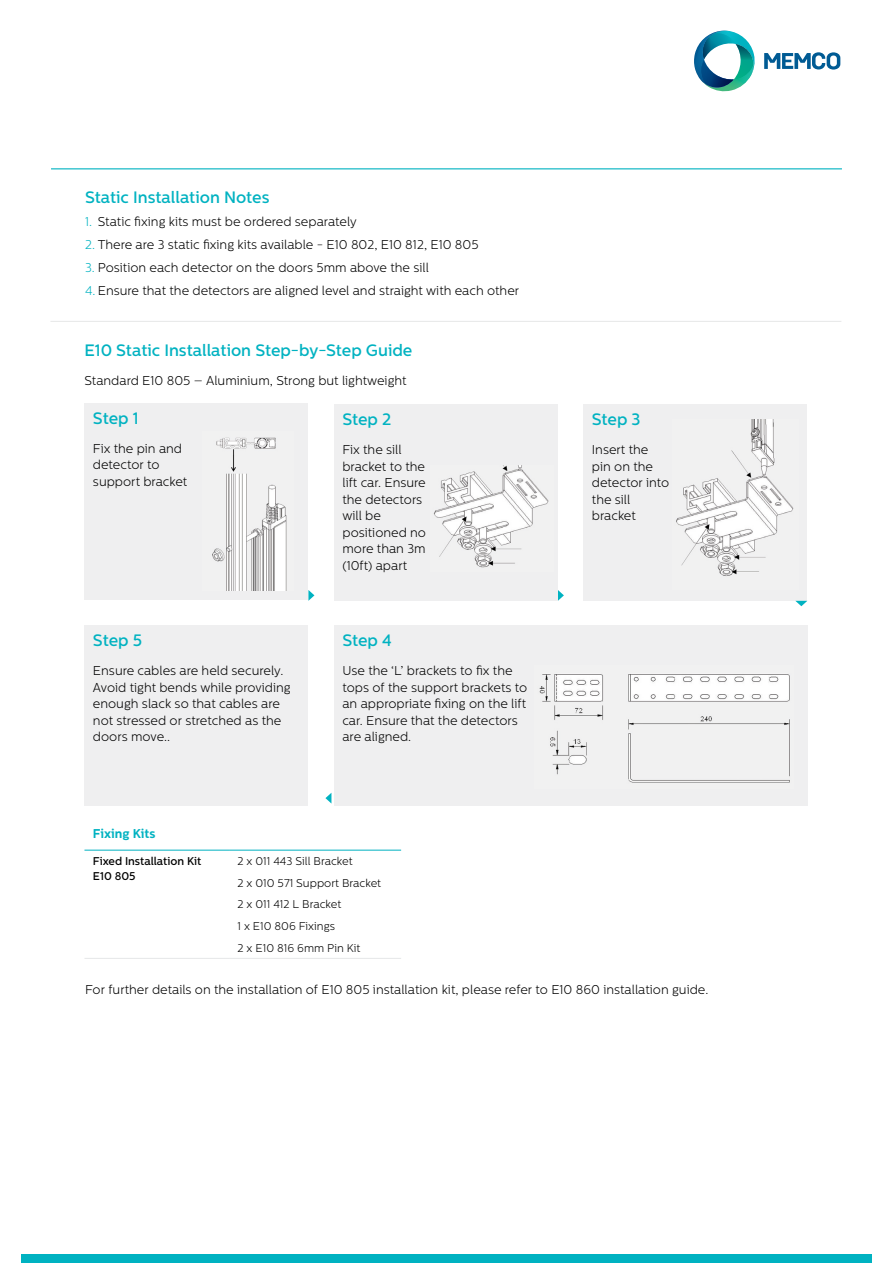
<style>
.page{position:relative;width:893px;height:1263px;background:#fff}
.page>*{position:absolute;margin:0;border:0;box-sizing:border-box;transform-origin:0 0}
.t1{font:500 16.5px "Centrale Sans";color:#00b2c1}
.t2{font:300 12.75px/16.5px "Centrale Sans";color:#000}
.t3{font:700 12.75px "Centrale Sans";color:#00b2c1}
.t4{font:300 11.25px/21.8px "Centrale Sans";color:#000}
.t5{font:500 11.25px/15px "Centrale Sans";color:#000}
.s1{color:#00b2c1}
</style>
<div class="page">
<hr style="left:51px;top:168px;width:791px;height:1px;background:#00b2c1">
<div style="left:84px;top:625px;width:224px;height:181px;background:#efeff0"></div>
<div style="left:84px;top:403px;width:224px;height:196px;background:#efeff0"></div>
<div style="left:583px;top:404px;width:224px;height:196px;background:#efeff0"></div>
<div style="left:334px;top:625px;width:473px;height:181px;background:#efeff0"></div>
<svg style="left:308px;top:590px;width:6px;height:11px"></svg>
<svg style="left:558px;top:590px;width:6px;height:11px"></svg>
<svg style="left:325px;top:793px;width:6px;height:10px"></svg>
<svg style="left:795px;top:601px;width:12px;height:5px"></svg>
<hr style="left:50px;top:321px;width:791px;height:1px;background:#e6e7e8">
<div style="left:334px;top:404px;width:224px;height:196px;background:#efeff0"></div>
<hr style="left:84px;top:958px;width:145px;height:1px;background:#e6e7e8">
<hr style="left:229px;top:958px;width:172px;height:1px;background:#e6e7e8">
<hr style="left:84px;top:850px;width:145px;height:1px;background:#00b2c1">
<hr style="left:229px;top:850px;width:172px;height:1px;background:#00b2c1">
<img style="left:676px;top:419px;width:118px;height:157px">
<img style="left:434px;top:466px;width:115px;height:102px">
<img style="left:212px;top:437px;width:75px;height:154px">
<img style="left:539px;top:674px;width:251px;height:109px">
<div style="left:21px;top:1254px;width:851px;height:9px;background:#00b2c1"></div>
<svg style="left:764px;top:52px;width:76px;height:18px"></svg>
<svg style="left:694px;top:30px;width:61px;height:62px"></svg>
<p class="t1" style="left:85px;top:188px;width:186px">Static Installation Notes</p>
<p class="t2" style="left:85px;top:214px;width:273px"><span class="s1">1.</span> Static fixing kits must be ordered separately</p>
<p class="t2" style="left:85px;top:236px;width:395px"><span class="s1">2.</span> There are 3 static fixing kits available - E10 802, E10 812, E10 805</p>
<p class="t2" style="left:85px;top:259px;width:345px"><span class="s1">3.</span> Position each detector on the doors 5mm above the sill</p>
<p class="t2" style="left:85px;top:282px;width:436px"><span class="s1">4.</span> Ensure that the detectors are aligned level and straight with each other</p>
<p class="t1" style="left:84px;top:340px;width:329px">E10 Static Installation Step-by-Step Guide</p>
<p class="t2" style="left:84px;top:372px;width:324px">Standard E10 805 – Aluminium, Strong but lightweight</p>
<p class="t1" style="left:342px;top:410px;width:51px">Step 2</p>
<p class="t2" style="left:342px;top:441px;width:85px">Fix the sill bracket to the lift car. Ensure the detectors will be positioned no more than 3m (10ft) apart</p>
<p class="t1" style="left:93px;top:408px;width:47px">Step 1</p>
<p class="t2" style="left:93px;top:440px;width:96px">Fix the pin and detector to support bracket</p>
<p class="t1" style="left:93px;top:630px;width:51px">Step 5</p>
<p class="t2" style="left:93px;top:662px;width:199px">Ensure cables are held securely.<br>Avoid tight bends while providing enough slack so that cables are not stressed or stretched as the doors move..</p>
<p class="t1" style="left:342px;top:630px;width:51px">Step 4</p>
<p class="t2" style="left:342px;top:662px;width:186px">Use the ‘L’ brackets to fix the tops of the support brackets to an appropriate fixing on the lift car. Ensure that the detectors are aligned.</p>
<p class="t1" style="left:592px;top:409px;width:50px">Step 3</p>
<p class="t2" style="left:592px;top:441px;width:79px">Insert the pin on the detector into the sill bracket</p>
<p class="t3" style="left:93px;top:826px;width:64px">Fixing Kits</p>
<p class="t5" style="left:93px;top:853px;width:110px">Fixed Installation Kit<br>E10 805</p>
<p class="t4" style="left:238px;top:850px;width:145px">2 x 011 443 Sill Bracket<br>2 x 010 571 Support Bracket<br>2 x 011 412 L Bracket<br>1 x E10 806 Fixings<br>2 x E10 816 6mm Pin Kit</p>
<p class="t2" style="left:85px;top:982px;width:625px">For further details on the installation of E10 805 installation kit, please refer to E10 860 installation guide.</p>
</div>
